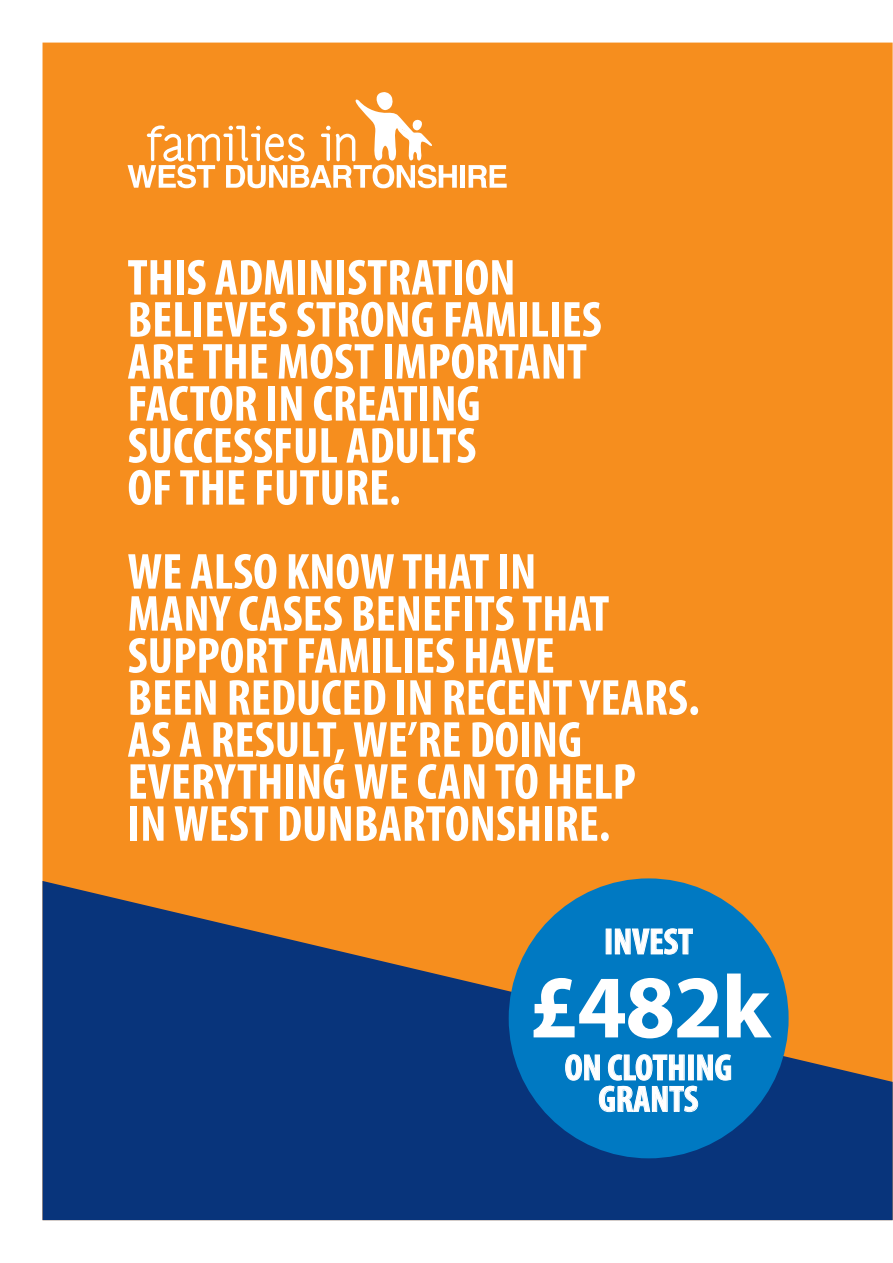
<style>
.page{position:relative;width:893px;height:1263px;background:#fff}
.page>*{position:absolute;margin:0;border:0;box-sizing:border-box;transform-origin:0 0}
.t1{font:700 90px "Myriad Pro";color:#fff}
.t2{font:700 condensed 51px/42px "Myriad Pro";color:#fff}
.t3{font:700 condensed 37.05px/31.5px "Myriad Pro";color:#fff;text-align:center}
</style>
<div class="page">
<div style="left:43px;top:43px;width:850px;height:838px;background:#f68e1e"></div>
<div style="left:460px;top:165px;width:5px;height:23px;background:#fff"></div>
<svg style="left:469px;top:165px;width:38px;height:23px"></svg>
<svg style="left:128px;top:92px;width:329px;height:96px"></svg>
<svg style="left:43px;top:881px;width:850px;height:339px;background:#424a64"></svg>
<div style="left:509px;top:878px;width:280px;height:280px;background:#0079c2;border-radius:50%"></div>
<svg style="left:615px;top:928px;width:78px;height:27px"></svg>
<svg style="left:565px;top:1054px;width:166px;height:166px"></svg>
<p class="t2" style="left:128px;top:261px;width:476px">THIS ADMINISTRATION<br>BELIEVES STRONG FAMILIES<br>ARE THE MOST IMPORTANT<br>FACTOR IN CREATING<br>SUCCESSFUL ADULTS<br>OF THE FUTURE.</p>
<p class="t2" style="left:128px;top:555px;width:574px">WE ALSO KNOW THAT IN<br>MANY CASES BENEFITS THAT<br>SUPPORT FAMILIES HAVE<br>BEEN REDUCED IN RECENT YEARS.<br>AS A RESULT, WE’RE DOING<br>EVERYTHING WE CAN TO HELP<br>IN WEST DUNBARTONSHIRE.</p>
<p class="t3" style="left:604px;top:929px;width:90px">INVEST</p>
<h1 class="t1" style="left:529px;top:973px;width:243px">£482k</h1>
<p class="t3" style="left:565px;top:1055px;width:169px">ON CLOTHING<br>GRANTS</p>
</div>
